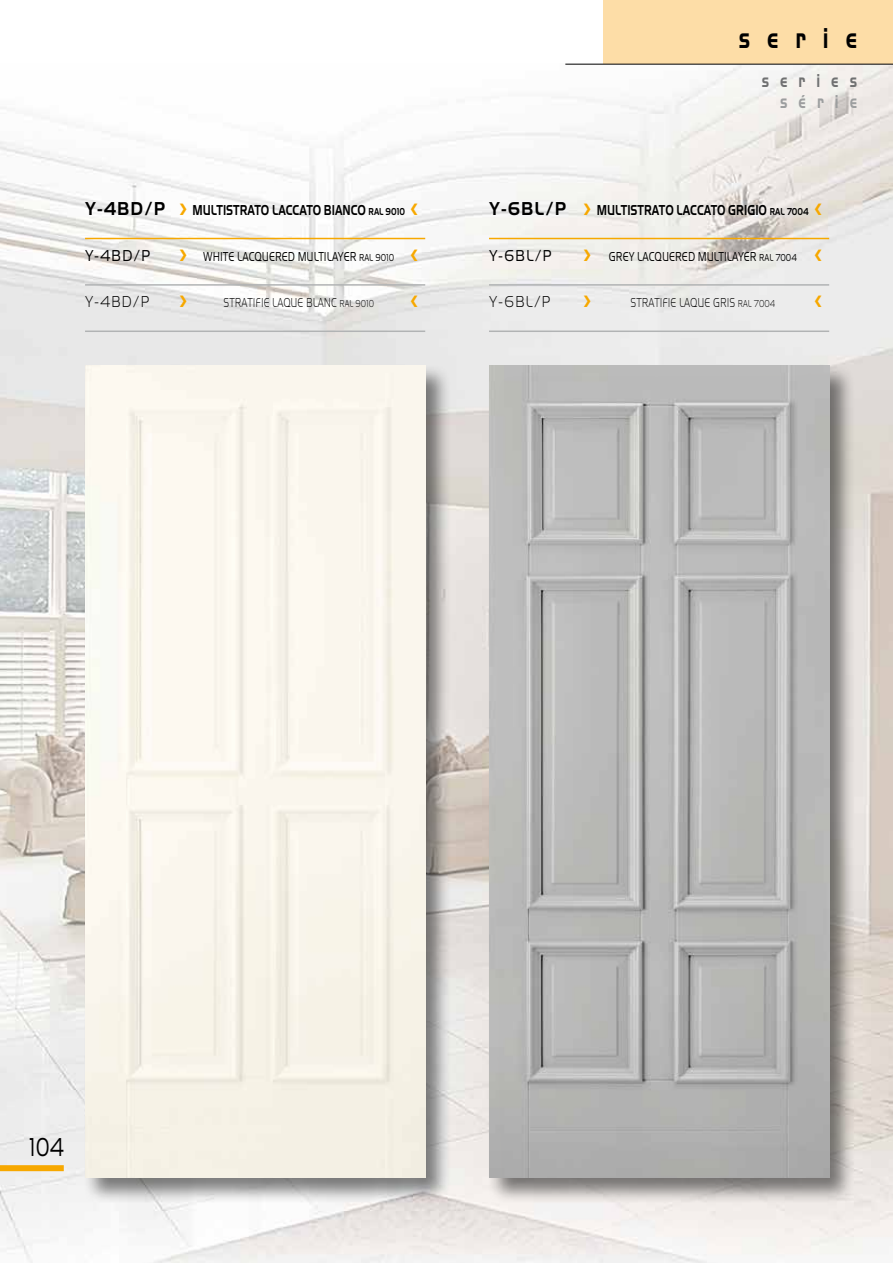
<style>
.page{position:relative;width:893px;height:1263px;background:#fff}
.page>*{position:absolute;margin:0;border:0;box-sizing:border-box;transform-origin:0 0}
.t1{font:700 30px "Handel Gothic ITC Std";letter-spacing:.75em;color:#000;scale:.75 1}
.t2{font:27px "Handel Gothic ITC Std";color:#000;scale:.75 1}
.t3{font:700 19.5px "Handel Gothic ITC Std";letter-spacing:.06em;color:#000;scale:.9 1}
.t4{font:700 19.5px "Handel Gothic ITC Std";letter-spacing:.75em;color:#707172;scale:.75 1}
.t5{font:700 19.5px "Handel Gothic ITC Std";letter-spacing:.75em;color:#9c9e9f;scale:.75 1}
.t6{font:16.5px "Handel Gothic ITC Std";letter-spacing:.06em;color:#000;scale:.9 1}
.t7{font:300 16.5px "Handel Gothic ITC Com";letter-spacing:.06em;color:#000;scale:.9 1}
.t8{font:700 15px "Handel Gothic ITC Std";color:#000;scale:.75 1}
.t9{font:13.5px "Handel Gothic ITC Std";color:#000;scale:.75 1}
.t10{font:300 13.5px "Handel Gothic ITC Com";color:#000;scale:.75 1}
.s1{font-size:10.5px}
</style>
<div class="page">
<img style="left:0;top:65px;width:893px;height:1198px">
<div style="left:604px;top:0;width:289px;height:64px;background:#fddda7"></div>
<div style="left:0;top:1165px;width:64px;height:6px;background:#f7a800"></div>
<hr style="left:565px;top:64px;width:328px;height:1px;background:#000">
<div style="left:83px;top:363px;width:369px;height:841px;background:#000;opacity:.5"></div>
<img style="left:85px;top:366px;width:340px;height:812px">
<hr style="left:85px;top:238px;width:340px;height:1px;background:#f7a800">
<hr style="left:85px;top:284px;width:340px;height:2px;background:#b1b3b4">
<hr style="left:85px;top:330px;width:340px;height:2px;background:#b1b3b4">
<div style="left:487px;top:363px;width:368px;height:841px;background:#000;opacity:.5"></div>
<img style="left:489px;top:366px;width:340px;height:812px">
<hr style="left:489px;top:238px;width:340px;height:1px;background:#f7a800">
<hr style="left:489px;top:284px;width:340px;height:2px;background:#b1b3b4">
<hr style="left:489px;top:330px;width:340px;height:2px;background:#b1b3b4">
<svg style="left:180px;top:203px;width:7px;height:12px"></svg>
<svg style="left:411px;top:203px;width:7px;height:12px"></svg>
<svg style="left:180px;top:250px;width:7px;height:11px"></svg>
<svg style="left:411px;top:250px;width:7px;height:11px"></svg>
<svg style="left:180px;top:296px;width:7px;height:11px"></svg>
<svg style="left:411px;top:296px;width:7px;height:11px"></svg>
<svg style="left:584px;top:203px;width:7px;height:12px"></svg>
<svg style="left:815px;top:203px;width:6px;height:12px"></svg>
<svg style="left:584px;top:250px;width:7px;height:11px"></svg>
<svg style="left:815px;top:250px;width:6px;height:11px"></svg>
<svg style="left:584px;top:296px;width:7px;height:11px"></svg>
<svg style="left:815px;top:296px;width:6px;height:11px"></svg>
<h3 class="t3" style="left:85px;top:197px;width:91px">Y-4BD/P</h3>
<p class="t8" style="left:193px;top:201px;width:285px">MULTISTRATO LACCATO BIANCO <span class="s1">RAL 9010</span></p>
<p class="t6" style="left:85px;top:246px;width:74px">Y-4BD/P</p>
<p class="t9" style="left:203px;top:249px;width:256px">WHITE LACQUERED MULTILAYER <span class="s1">RAL 9010</span></p>
<p class="t7" style="left:85px;top:293px;width:73px">Y-4BD/P</p>
<p class="t10" style="left:224px;top:296px;width:202px">STRATIFIE LAQUE BLANC <span class="s1">RAL 9010</span></p>
<h1 class="t1" style="left:739px;top:21px;width:160px">serie</h1>
<h3 class="t4" style="left:762px;top:69px;width:129px">series</h3>
<h3 class="t5" style="left:780px;top:91px;width:104px">série</h3>
<h3 class="t3" style="left:489px;top:197px;width:88px">Y-6BL/P</h3>
<p class="t8" style="left:597px;top:201px;width:284px">MULTISTRATO LACCATO GRIGIO <span class="s1">RAL 7004</span></p>
<p class="t6" style="left:489px;top:246px;width:71px">Y-6BL/P</p>
<p class="t9" style="left:609px;top:249px;width:252px">GREY LACQUERED MULTILAYER <span class="s1">RAL 7004</span></p>
<p class="t7" style="left:489px;top:293px;width:70px">Y-6BL/P</p>
<p class="t10" style="left:630px;top:296px;width:194px">STRATIFIE LAQUE GRIS <span class="s1">RAL 7004</span></p>
<h2 class="t2" style="left:29px;top:1132px;width:48px">104</h2>
</div>
